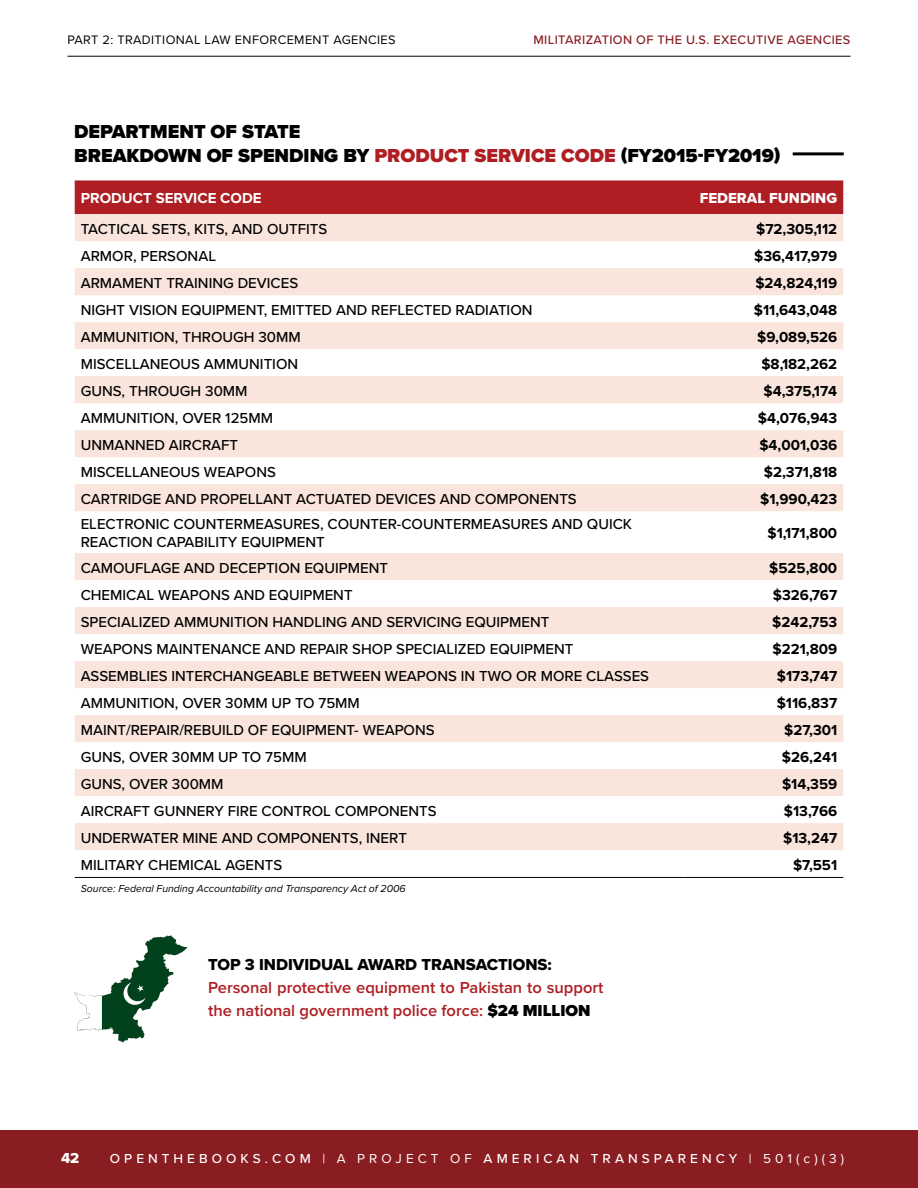
<style>
.page{position:relative;width:918px;height:1188px;background:#fff}
.page>*{position:absolute;margin:0;border:0;box-sizing:border-box;transform-origin:0 0}
.t1{font:900 19.5px/23.4px "Proxima Nova";color:#000}
.t2{font:600 16.5px/22.5px "Proxima Nova";color:#ae1e23}
.t3{font:16.5px "Proxima Nova Extrabld";color:#000}
.t4{font:500 15px/18px "Proxima Nova";color:#000}
.t5{font:700 15px "Proxima Nova";color:#000}
.t6{font:700 15px "Proxima Nova";color:#fff}
.t7{font:15px "Proxima Nova Extrabld";color:#fff}
.t8{font:500 13.5px "Proxima Nova";letter-spacing:.3em;color:#fff}
.t9{font:500 12.75px "Proxima Nova";letter-spacing:.03em;color:#8a1d22}
.t10{font:12.75px "Proxima Nova";letter-spacing:.03em;color:#000}
.t11{font:italic 10.5px "Proxima Nova";color:#000}
.s1{color:#ae1e23}
.s2{font-weight:900;color:#000}
.s3{font-weight:400}
</style>
<div class="page">
<div style="left:0;top:1130px;width:918px;height:58px;background:#8a1d22"></div>
<hr style="left:68px;top:56px;width:782px;height:1px;background:#000">
<div style="left:75px;top:180px;width:768px;height:34px;background:#ae1e23"></div>
<svg style="left:75px;top:214px;width:768px;height:636px;fill:#fae6de"></svg>
<hr style="left:75px;top:877px;width:610px;height:1px;background:#000">
<hr style="left:685px;top:877px;width:158px;height:1px;background:#000">
<hr style="left:793px;top:152px;width:51px;height:3px;background:#000">
<svg style="left:74px;top:935px;width:113px;height:108px"></svg>
<p class="t10" style="left:68px;top:30px;width:330px">PART 2: TRADITIONAL LAW ENFORCEMENT AGENCIES</p>
<p class="t9" style="left:533px;top:30px;width:319px">MILITARIZATION OF THE U.S. EXECUTIVE AGENCIES</p>
<h1 class="t1" style="left:74px;top:120px;width:708px">DEPARTMENT OF STATE<br>BREAKDOWN OF SPENDING BY <span class="s1">PRODUCT SERVICE CODE</span> (FY2015-FY2019)</h1>
<p class="t6" style="left:81px;top:187px;width:182px">PRODUCT SERVICE CODE</p>
<p class="t7" style="left:700px;top:187px;width:139px">FEDERAL FUNDING</p>
<p class="t4" style="left:81px;top:219px;width:248px">TACTICAL SETS, KITS, AND OUTFITS</p>
<p class="t5" style="left:756px;top:217px;width:83px">$72,305,112</p>
<p class="t4" style="left:81px;top:246px;width:137px">ARMOR, PERSONAL</p>
<p class="t5" style="left:754px;top:244px;width:85px">$36,417,979</p>
<p class="t4" style="left:81px;top:273px;width:219px">ARMAMENT TRAINING DEVICES</p>
<p class="t5" style="left:755px;top:271px;width:83px">$24,824,119</p>
<p class="t4" style="left:81px;top:300px;width:453px">NIGHT VISION EQUIPMENT, EMITTED AND REFLECTED RADIATION</p>
<p class="t5" style="left:754px;top:298px;width:85px">$11,643,048</p>
<p class="t4" style="left:81px;top:327px;width:222px">AMMUNITION, THROUGH 30MM</p>
<p class="t5" style="left:757px;top:325px;width:82px">$9,089,526</p>
<p class="t4" style="left:81px;top:354px;width:219px">MISCELLANEOUS AMMUNITION</p>
<p class="t5" style="left:761px;top:352px;width:77px">$8,182,262</p>
<p class="t4" style="left:81px;top:381px;width:168px">GUNS, THROUGH 30MM</p>
<p class="t5" style="left:764px;top:379px;width:75px">$4,375,174</p>
<p class="t4" style="left:81px;top:408px;width:194px">AMMUNITION, OVER 125MM</p>
<p class="t5" style="left:758px;top:406px;width:81px">$4,076,943</p>
<p class="t4" style="left:81px;top:435px;width:159px">UNMANNED AIRCRAFT</p>
<p class="t5" style="left:759px;top:433px;width:79px">$4,001,036</p>
<p class="t4" style="left:81px;top:462px;width:197px">MISCELLANEOUS WEAPONS</p>
<p class="t5" style="left:764px;top:460px;width:75px">$2,371,818</p>
<p class="t4" style="left:81px;top:489px;width:497px">CARTRIDGE AND PROPELLANT ACTUATED DEVICES AND COMPONENTS</p>
<p class="t5" style="left:760px;top:487px;width:79px">$1,990,423</p>
<p class="t4" style="left:81px;top:515px;width:553px">ELECTRONIC COUNTERMEASURES, COUNTER-COUNTERMEASURES AND QUICK<br>REACTION CAPABILITY EQUIPMENT</p>
<p class="t5" style="left:768px;top:522px;width:71px">$1,171,800</p>
<p class="t4" style="left:81px;top:558px;width:309px">CAMOUFLAGE AND DECEPTION EQUIPMENT</p>
<p class="t5" style="left:769px;top:556px;width:69px">$525,800</p>
<p class="t4" style="left:81px;top:585px;width:273px">CHEMICAL WEAPONS AND EQUIPMENT</p>
<p class="t5" style="left:773px;top:583px;width:66px">$326,767</p>
<p class="t4" style="left:81px;top:612px;width:470px">SPECIALIZED AMMUNITION HANDLING AND SERVICING EQUIPMENT</p>
<p class="t5" style="left:772px;top:610px;width:67px">$242,753</p>
<p class="t4" style="left:81px;top:639px;width:494px">WEAPONS MAINTENANCE AND REPAIR SHOP SPECIALIZED EQUIPMENT</p>
<p class="t5" style="left:773px;top:637px;width:66px">$221,809</p>
<p class="t4" style="left:81px;top:666px;width:570px">ASSEMBLIES INTERCHANGEABLE BETWEEN WEAPONS IN TWO OR MORE CLASSES</p>
<p class="t5" style="left:777px;top:664px;width:62px">$173,747</p>
<p class="t4" style="left:81px;top:693px;width:281px">AMMUNITION, OVER 30MM UP TO 75MM</p>
<p class="t5" style="left:777px;top:691px;width:62px">$116,837</p>
<p class="t4" style="left:81px;top:720px;width:355px">MAINT/REPAIR/REBUILD OF EQUIPMENT- WEAPONS</p>
<p class="t5" style="left:784px;top:718px;width:55px">$27,301</p>
<p class="t4" style="left:81px;top:747px;width:227px">GUNS, OVER 30MM UP TO 75MM</p>
<p class="t5" style="left:782px;top:745px;width:57px">$26,241</p>
<p class="t4" style="left:81px;top:774px;width:144px">GUNS, OVER 300MM</p>
<p class="t5" style="left:782px;top:772px;width:57px">$14,359</p>
<p class="t4" style="left:81px;top:801px;width:357px">AIRCRAFT GUNNERY FIRE CONTROL COMPONENTS</p>
<p class="t5" style="left:784px;top:799px;width:55px">$13,766</p>
<p class="t4" style="left:81px;top:828px;width:328px">UNDERWATER MINE AND COMPONENTS, INERT</p>
<p class="t5" style="left:783px;top:826px;width:56px">$13,247</p>
<p class="t4" style="left:81px;top:855px;width:203px">MILITARY CHEMICAL AGENTS</p>
<p class="t5" style="left:793px;top:853px;width:46px">$7,551</p>
<p class="t11" style="left:81px;top:880px;width:327px">Source: Federal Funding Accountability and Transparency Act of 2006</p>
<p class="t3" style="left:208px;top:952px;width:345px">TOP 3 INDIVIDUAL AWARD TRANSACTIONS:</p>
<p class="t2" style="left:208px;top:976px;width:397px">Personal protective equipment to Pakistan to support the national government police force: <span class="s2">$24 MILLION</span></p>
<p class="t7" style="left:61px;top:1147px;width:20px">42</p>
<p class="t8" style="left:110px;top:1149px;width:736px">OPENTHEBOOKS.COM <span class="s3">| A PROJECT OF</span> AMERICAN TRANSPARENCY <span class="s3">| 501(c)(3)</span></p>
</div>
